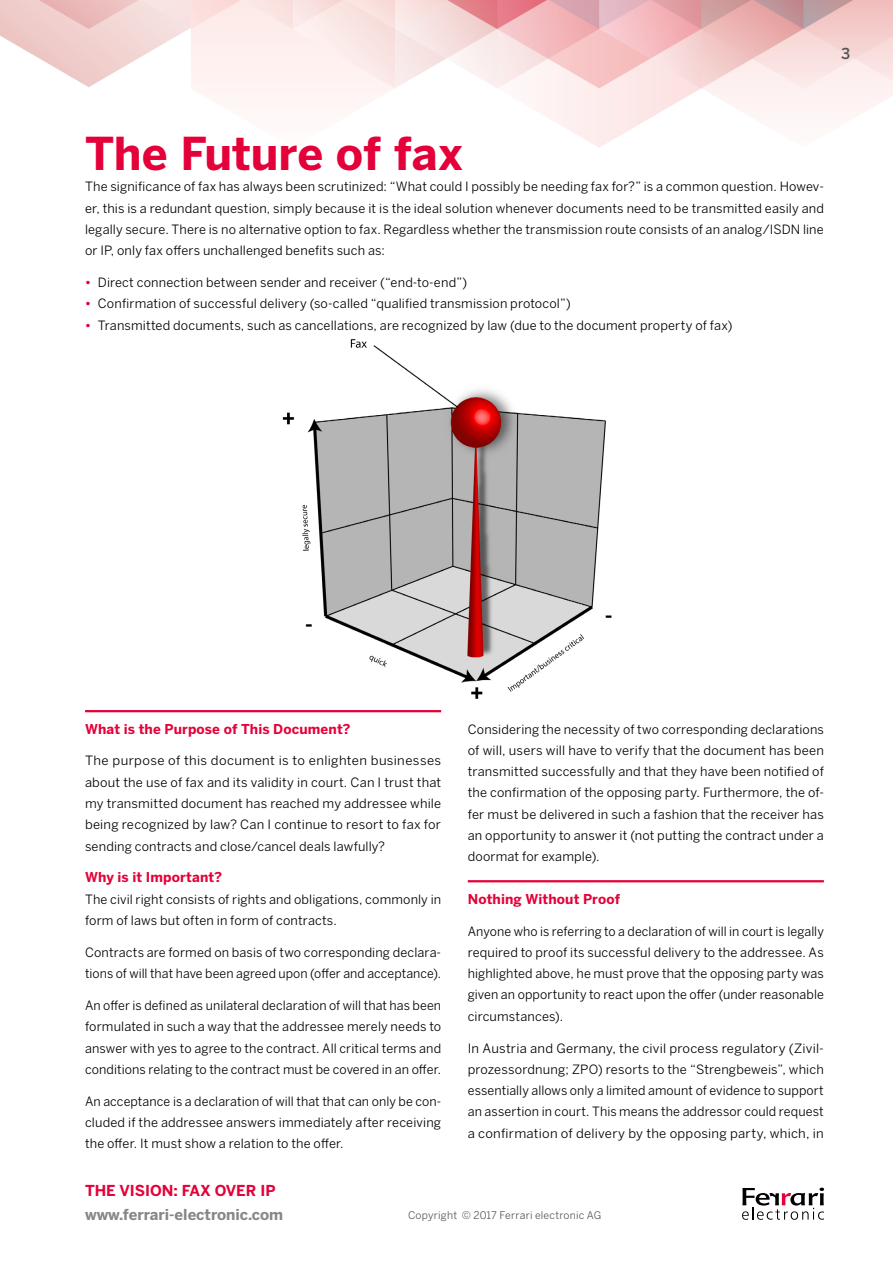
<style>
.page{position:relative;width:893px;height:1263px;background:#fff}
.page>*{position:absolute;margin:0;border:0;box-sizing:border-box;transform-origin:0 0}
.t1{font:700 45px "Benton Sans";letter-spacing:-.005em;color:#e40039}
.t2{font:700 15px "Benton Sans";color:#878786}
.t3{font:700 15px "Benton Sans";color:#e40039}
.t4{font:500 15px "Benton Sans";color:#565656}
.t5{font:700 13.5px "Benton Sans";letter-spacing:.01em;color:#e40039}
.t6{font:12.75px/21.3px "Benton Sans";letter-spacing:.01em;color:#000;text-align:justify}
.t7{font:10.5px "Benton Sans";letter-spacing:.02em;color:#565656}
.s1{font-weight:700;color:#e40039}
</style>
<div class="page">
<img style="left:0;top:0;width:893px;height:147px">
<svg style="left:742px;top:1187px;width:82px;height:33px"></svg>
<hr style="left:85px;top:710px;width:356px;height:2px;background:#e40039">
<img style="left:282px;top:339px;width:330px;height:360px">
<hr style="left:468px;top:880px;width:356px;height:2px;background:#e40039">
<p class="t4" style="left:841px;top:45px;width:11px">3</p>
<h1 class="t1" style="left:85px;top:127px;width:379px">The Future of fax</h1>
<p class="t6" style="left:85px;top:176px;width:740px">The significance of fax has always been scrutinized: “What could I possibly be needing fax for?” is a common question. Howev&shy;er, this is a redundant question, simply because it is the ideal solution whenever documents need to be transmitted easily and legally secure. There is no alternative option to fax. Regardless whether the transmission route consists of an analog/ISDN line or IP, only fax offers unchallenged benefits such as:</p>
<p class="t6" style="left:85px;top:272px;width:384px"><span class="s1">•</span> Direct connection between sender and receiver (“end-to-end”)</p>
<p class="t6" style="left:85px;top:293px;width:487px"><span class="s1">•</span> Confirmation of successful delivery (so-called “qualified transmission protocol”)</p>
<p class="t6" style="left:85px;top:314px;width:649px"><span class="s1">•</span> Transmitted documents, such as cancellations, are recognized by law (due to the document property of fax)</p>
<p class="t5" style="left:85px;top:721px;width:267px">What is the Purpose of This Document?</p>
<p class="t6" style="left:85px;top:750px;width:358px">The purpose of this document is to enlighten businesses about the use of fax and its validity in court. Can I trust that my transmitted document has reached my addressee while being recognized by law? Can I continue to resort to fax for sending contracts and close/cancel deals lawfully?</p>
<p class="t5" style="left:85px;top:869px;width:139px">Why is it Important?</p>
<p class="t6" style="left:85px;top:888px;width:358px">The civil right consists of rights and obligations, commonly in form of laws but often in form of contracts.</p>
<p class="t6" style="left:85px;top:941px;width:358px">Contracts are formed on basis of two corresponding declara&shy;tions of will that have been agreed upon (offer and acceptance).</p>
<p class="t6" style="left:85px;top:994px;width:358px">An offer is defined as unilateral declaration of will that has been formulated in such a way that the addressee merely needs to answer with yes to agree to the contract. All critical terms and conditions relating to the contract must be covered in an offer.</p>
<p class="t6" style="left:85px;top:1090px;width:358px">An acceptance is a declaration of will that that can only be con&shy;cluded if the addressee answers immediately after receiving the offer. It must show a relation to the offer.</p>
<p class="t6" style="left:468px;top:718px;width:358px">Considering the necessity of two corresponding declarations of will, users will have to verify that the document has been transmitted successfully and that they have been notified of the confirmation of the opposing party. Furthermore, the of&shy;fer must be delivered in such a fashion that the receiver has an opportunity to answer it (not putting the contract under a doormat for example).</p>
<p class="t5" style="left:468px;top:891px;width:154px">Nothing Without Proof</p>
<p class="t6" style="left:468px;top:920px;width:358px">Anyone who is referring to a declaration of will in court is legally required to proof its successful delivery to the addressee. As highlighted above, he must prove that the opposing party was given an opportunity to react upon the offer (under reasonable circumstances).</p>
<p class="t6" style="left:468px;top:1037px;width:358px">In Austria and Germany, the civil process regulatory (Zivil&shy;prozessordnung; ZPO) resorts to the “Strengbeweis”, which essentially allows only a limited amount of evidence to support an assertion in court. This means the addressor could request a confirmation of delivery by the opposing party, which, in</p>
<p class="t3" style="left:85px;top:1182px;width:192px">THE VISION: FAX OVER IP</p>
<p class="t2" style="left:85px;top:1206px;width:200px">www.ferrari-electronic.com</p>
<p class="t7" style="left:408px;top:1209px;width:195px">Copyright © 2017 Ferrari electronic AG</p>
</div>
